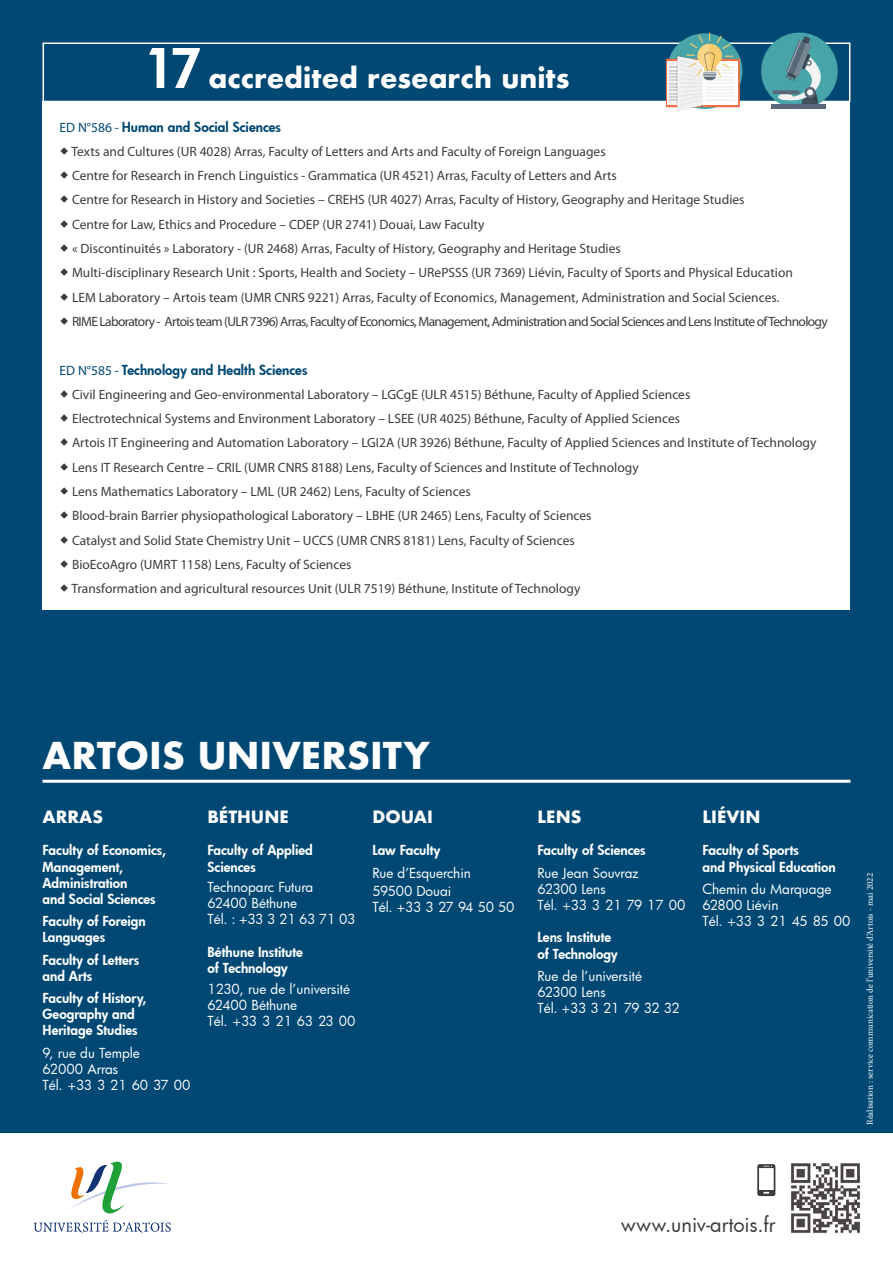
<style>
.page{position:relative;width:893px;height:1263px;background:#004874}
.page>*{position:absolute;margin:0;border:0;box-sizing:border-box;transform-origin:0 0}
.t1{font:700 36px "Futura";color:#fff}
.t2{font:700 27px "Futura";color:#fff}
.t3{font:19.95px "Futura";color:#3c3c3b}
.t4{font:700 16.5px "Futura";color:#fff}
.t5{font:13.5px "Myriad Pro";color:#3c3c3b}
.t6{font:800 13.5px/16.2px "Futura";color:#fff}
.t7{font:13.5px/16.2px "Futura";color:#fff}
.t8{font:13.5px "Myriad Pro";letter-spacing:-.05em;color:#3c3c3b}
.t9{font:800 13.5px "Futura";color:#004874}
.t10{font:13.5px "Futura";letter-spacing:-.025em;color:#fff}
.t11{font:13.5px "Futura";letter-spacing:-.035em;color:#fff}
.t12{font:9px "Minion Pro";color:#fff}
.s1{font-family:"Myriad Pro";font-weight:400}
.s2{font-weight:400}
.s3{font-weight:800}
</style>
<div class="page">
<div style="left:0;top:1133px;width:893px;height:130px;background:#fff"></div>
<svg style="left:34px;top:1161px;width:137px;height:71px"></svg>
<img style="left:791px;top:1163px;width:69px;height:70px">
<svg style="left:757px;top:1164px;width:18px;height:32px"></svg>
<div style="left:43px;top:101px;width:807px;height:509px;background:#fff"></div>
<div style="left:43px;top:43px;width:807px;height:59px;border:2px solid #fff"></div>
<div style="left:761px;top:33px;width:77px;height:76px;background:#47a5aa;border-radius:50%"></div>
<hr style="left:771px;top:105px;width:55px;height:4px;background:#576978">
<svg style="left:781px;top:36px;width:42px;height:69px"></svg>
<div style="left:778px;top:94px;width:15px;height:6px;background:#f3f2f2;border-radius:50%"></div>
<svg style="left:773px;top:90px;width:27px;height:4px"></svg>
<svg style="left:666px;top:33px;width:74px;height:78px"></svg>
<hr style="left:43px;top:780px;width:807px;height:3px;background:#fff">
<svg style="left:149px;top:48px;width:51px;height:40px"></svg>
<p class="t2" style="left:209px;top:58px;width:362px">accredited research units</p>
<p class="t9" style="left:60px;top:117px;width:223px"><span class="s1">ED N°586 -</span> Human and Social Sciences</p>
<p class="t5" style="left:71px;top:143px;width:536px">Texts and Cultures (UR 4028) Arras, Faculty of Letters and Arts and Faculty of Foreign Languages</p>
<p class="t5" style="left:72px;top:167px;width:546px">Centre for Research in French Linguistics - Grammatica (UR 4521) Arras, Faculty of Letters and Arts</p>
<p class="t5" style="left:72px;top:192px;width:674px">Centre for Research in History and Societies – CREHS (UR 4027) Arras, Faculty of History, Geography and Heritage Studies</p>
<p class="t5" style="left:72px;top:216px;width:414px">Centre for Law, Ethics and Procedure – CDEP (UR 2741) Douai, Law Faculty</p>
<p class="t5" style="left:72px;top:240px;width:550px">« Discontinuités » Laboratory - (UR 2468) Arras, Faculty of History, Geography and Heritage Studies</p>
<p class="t5" style="left:72px;top:264px;width:722px">Multi-disciplinary Research Unit : Sports, Health and Society – URePSSS (UR 7369) Liévin, Faculty of Sports and Physical Education</p>
<p class="t5" style="left:72px;top:289px;width:709px">LEM Laboratory – Artois team (UMR CNRS 9221) Arras, Faculty of Economics, Management, Administration and Social Sciences.</p>
<p class="t8" style="left:72px;top:313px;width:757px">RIME Laboratory - Artois team (ULR 7396) Arras, Faculty of Economics, Management, Administration and Social Sciences and Lens Institute of Technology</p>
<p class="t9" style="left:60px;top:360px;width:249px"><span class="s1">ED N°585 -</span> Technology and Health Sciences</p>
<p class="t5" style="left:72px;top:386px;width:620px">Civil Engineering and Geo-environmental Laboratory – LGCgE (ULR 4515) Béthune, Faculty of Applied Sciences</p>
<p class="t5" style="left:72px;top:410px;width:610px">Electrotechnical Systems and Environment Laboratory – LSEE (UR 4025) Béthune, Faculty of Applied Sciences</p>
<p class="t5" style="left:72px;top:435px;width:746px">Artois IT Engineering and Automation Laboratory – LGI2A (UR 3926) Béthune, Faculty of Applied Sciences and Institute of Technology</p>
<p class="t5" style="left:72px;top:459px;width:568px">Lens IT Research Centre – CRIL (UMR CNRS 8188) Lens, Faculty of Sciences and Institute of Technology</p>
<p class="t5" style="left:72px;top:483px;width:400px">Lens Mathematics Laboratory – LML (UR 2462) Lens, Faculty of Sciences</p>
<p class="t5" style="left:72px;top:507px;width:521px">Blood-brain Barrier physiopathological Laboratory – LBHE (UR 2465) Lens, Faculty of Sciences</p>
<p class="t5" style="left:72px;top:532px;width:504px">Catalyst and Solid State Chemistry Unit – UCCS (UMR CNRS 8181) Lens, Faculty of Sciences</p>
<p class="t5" style="left:72px;top:556px;width:281px">BioEcoAgro (UMRT 1158) Lens, Faculty of Sciences</p>
<p class="t5" style="left:71px;top:580px;width:510px">Transformation and agricultural resources Unit (ULR 7519) Béthune, Institute of Technology</p>
<p class="t1" style="left:43px;top:729px;width:389px">ARTOIS UNIVERSITY</p>
<p class="t4" style="left:43px;top:805px;width:62px">ARRAS</p>
<p class="t6" style="left:43px;top:842px;width:125px">Faculty of Economics,<br>Management,<br>Administration<br>and Social Sciences</p>
<p class="t6" style="left:43px;top:913px;width:105px">Faculty of Foreign<br>Languages</p>
<p class="t6" style="left:43px;top:951px;width:98px">Faculty of Letters</p>
<p class="t6" style="left:43px;top:967px;width:51px">and Arts</p>
<p class="t6" style="left:43px;top:990px;width:106px">Faculty of History,</p>
<p class="t6" style="left:43px;top:1006px;width:94px">Geography and</p>
<p class="t6" style="left:43px;top:1022px;width:97px">Heritage Studies</p>
<p class="t7" style="left:43px;top:1044px;width:99px">9, rue du Temple<br>62000 Arras</p>
<p class="t7" style="left:43px;top:1077px;width:149px">Tél. +33 3 21 60 37 00</p>
<p class="t4" style="left:207px;top:805px;width:83px">BÉTHUNE</p>
<p class="t6" style="left:207px;top:842px;width:107px">Faculty of Applied<br>Sciences</p>
<p class="t7" style="left:207px;top:879px;width:107px">Technoparc Futura</p>
<p class="t7" style="left:207px;top:895px;width:91px">62400 Béthune</p>
<p class="t7" style="left:207px;top:911px;width:149px">Tél. : +33 3 21 63 71 03</p>
<p class="t6" style="left:207px;top:943px;width:97px">Béthune Institute</p>
<p class="t6" style="left:207px;top:960px;width:82px">of Technology</p>
<p class="t7" style="left:207px;top:980px;width:144px">1230, rue de l’université<br>62400 Béthune</p>
<p class="t7" style="left:207px;top:1012px;width:149px">Tél. +33 3 21 63 23 00</p>
<p class="t4" style="left:372px;top:805px;width:62px">DOUAI</p>
<p class="t6" style="left:372px;top:842px;width:70px">Law Faculty</p>
<p class="t7" style="left:372px;top:864px;width:100px">Rue d’Esquerchin</p>
<p class="t7" style="left:372px;top:882px;width:80px">59500 Douai</p>
<p class="t10" style="left:372px;top:898px;width:144px">Tél. +33 3 27 94 50 50</p>
<p class="t4" style="left:537px;top:805px;width:45px">LENS</p>
<p class="t6" style="left:537px;top:839px;width:110px;line-height:22.2px">Faculty of Sciences<br><span class="s2">Rue Jean Souvraz</span></p>
<p class="t7" style="left:537px;top:880px;width:70px">62300 Lens</p>
<p class="t7" style="left:537px;top:897px;width:149px">Tél. +33 3 21 79 17 00</p>
<p class="t6" style="left:537px;top:929px;width:75px">Lens Institute</p>
<p class="t7" style="left:537px;top:942px;width:106px;line-height:22.2px"><span class="s3">of Technology<br></span>Rue de l’université</p>
<p class="t7" style="left:537px;top:984px;width:70px">62300 Lens</p>
<p class="t11" style="left:537px;top:999px;width:144px">Tél. +33 3 21 79 32 32</p>
<p class="t4" style="left:702px;top:805px;width:59px">LIÉVIN</p>
<p class="t6" style="left:702px;top:842px;width:98px">Faculty of Sports</p>
<p class="t6" style="left:702px;top:858px;width:135px">and Physical Education</p>
<p class="t7" style="left:702px;top:880px;width:131px">Chemin du Marquage</p>
<p class="t7" style="left:702px;top:897px;width:77px">62800 Liévin</p>
<p class="t7" style="left:702px;top:913px;width:149px">Tél. +33 3 21 45 85 00</p>
<p class="t12" style="left:864px;top:1125px;width:254px;rotate:-90deg">Réalisation : service communication de l’université d’Artois - mai 2022</p>
<p class="t3" style="left:621px;top:1211px;width:156px">www.univ-artois.fr</p>
</div>
